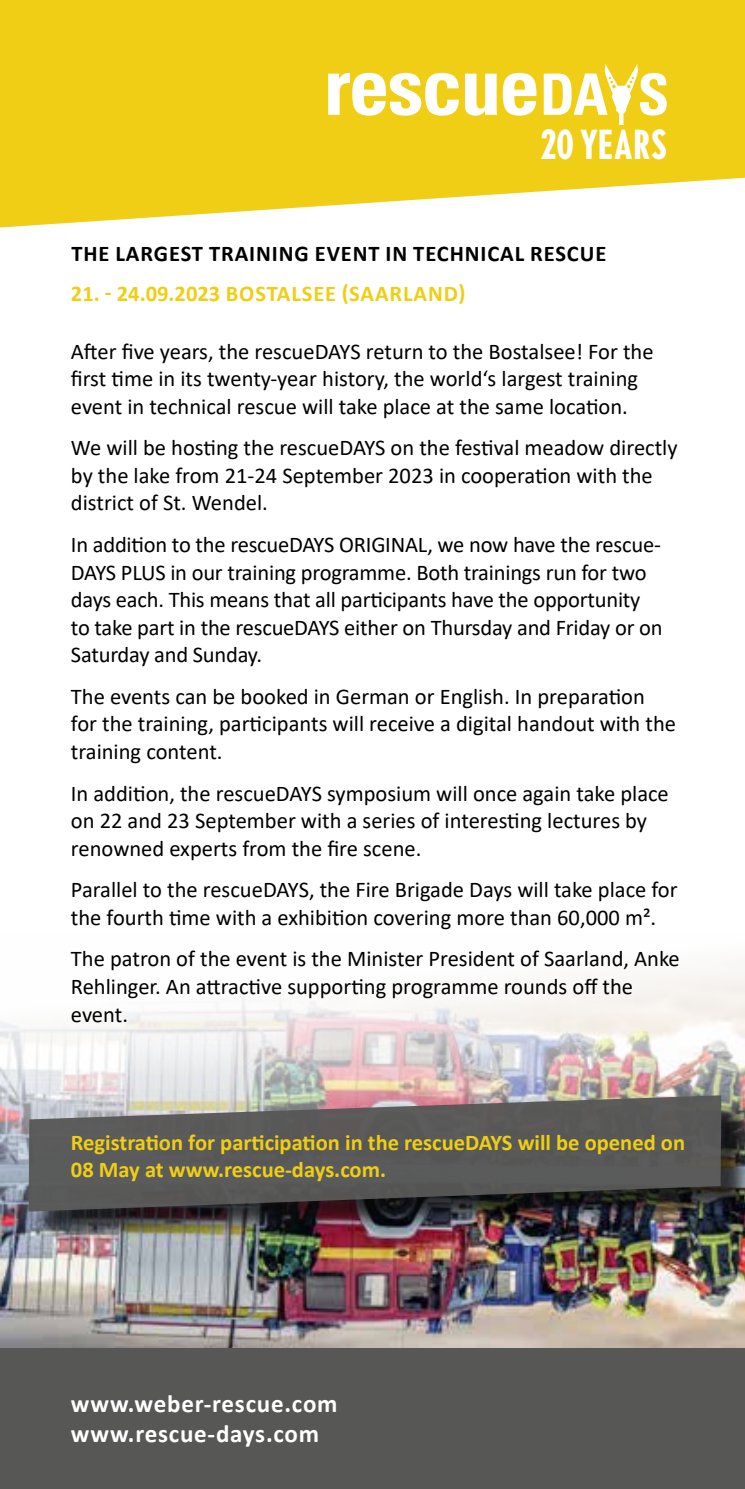
<style>
.page{position:relative;width:745px;height:1489px;background:#fff}
.page>*{position:absolute;margin:0;border:0;box-sizing:border-box;transform-origin:0 0}
.t1{font:700 condensed 40.25px "Nobel";color:#fff;scale:.94 1}
.t2{font:700 25px/30px "Calibri";letter-spacing:.03em;color:#fff}
.t3{font:22.5px/27.5px "Calibri";color:#000}
.t4{font:700 22.5px/26.8px "Calibri";color:#efce15}
.t5{font:700 22.5px "Calibri";letter-spacing:.04em;color:#000}
.t6{font:700 22.5px "Calibri";letter-spacing:.04em;color:#efce15}
</style>
<div class="page">
<svg style="left:0;top:0;width:744px;height:227px;background:#f0d330"></svg>
<div style="left:0;top:1346px;width:744px;height:142px;background:#575756"></div>
<img style="left:0;top:972px;width:744px;height:374px">
<div style="left:33px;top:1099px;width:711px;height:143px;background:#000;opacity:.75"></div>
<svg style="left:29px;top:1095px;width:692px;height:116px;background:#5f5d5c"></svg>
<svg style="left:543px;top:63px;width:123px;height:62px"></svg>
<svg style="left:328px;top:73px;width:130px;height:43px"></svg>
<svg style="left:464px;top:74px;width:32px;height:42px"></svg>
<svg style="left:502px;top:73px;width:34px;height:43px"></svg>
<h1 class="t1" style="left:540px;top:121px;width:136px">20 YEARS</h1>
<p class="t5" style="left:71px;top:238px;width:536px">THE LARGEST TRAINING EVENT IN TECHNICAL RESCUE</p>
<p class="t6" style="left:71px;top:278px;width:396px">21. - 24.09.2023 BOSTALSEE (SAARLAND)</p>
<p class="t3" style="left:71px;top:337px;width:584px">After five years, the rescueDAYS return to the Bostalsee! For the first time in its twenty-year history, the world‘s largest training event in technical rescue will take place at the same location.</p>
<p class="t3" style="left:71px;top:433px;width:608px">We will be hosting the rescueDAYS on the festival meadow directly by the lake from 21-24 September 2023 in cooperation with the district of St. Wendel.</p>
<p class="t3" style="left:71px;top:530px;width:593px">In addition to the rescueDAYS ORIGINAL, we now have the rescue-DAYS PLUS in our training programme. Both trainings run for two days each. This means that all participants have the opportunity to take part in the rescueDAYS either on Thursday and Friday or on Saturday and Sunday.</p>
<p class="t3" style="left:71px;top:682px;width:606px">The events can be booked in German or English. In preparation for the training, participants will receive a digital handout with the training content.</p>
<p class="t3" style="left:71px;top:778px;width:599px">In addition, the rescueDAYS symposium will once again take place on 22 and 23 September with a series of interesting lectures by renowned experts from the fire scene.</p>
<p class="t3" style="left:71px;top:875px;width:608px">Parallel to the rescueDAYS, the Fire Brigade Days will take place for the fourth time with a exhibition covering more than 60,000 m².</p>
<p class="t3" style="left:71px;top:944px;width:610px">The patron of the event is the Minister President of Saarland, Anke<br>Rehlinger. An attractive supporting programme rounds off the event.</p>
<p class="t4" style="left:71px;top:1128px;width:615px">Registration for participation in the rescueDAYS will be opened on<br>08 May at www.rescue-days.com.</p>
<p class="t2" style="left:71px;top:1388px;width:268px">www.weber-rescue.com www.rescue-days.com</p>
</div>
